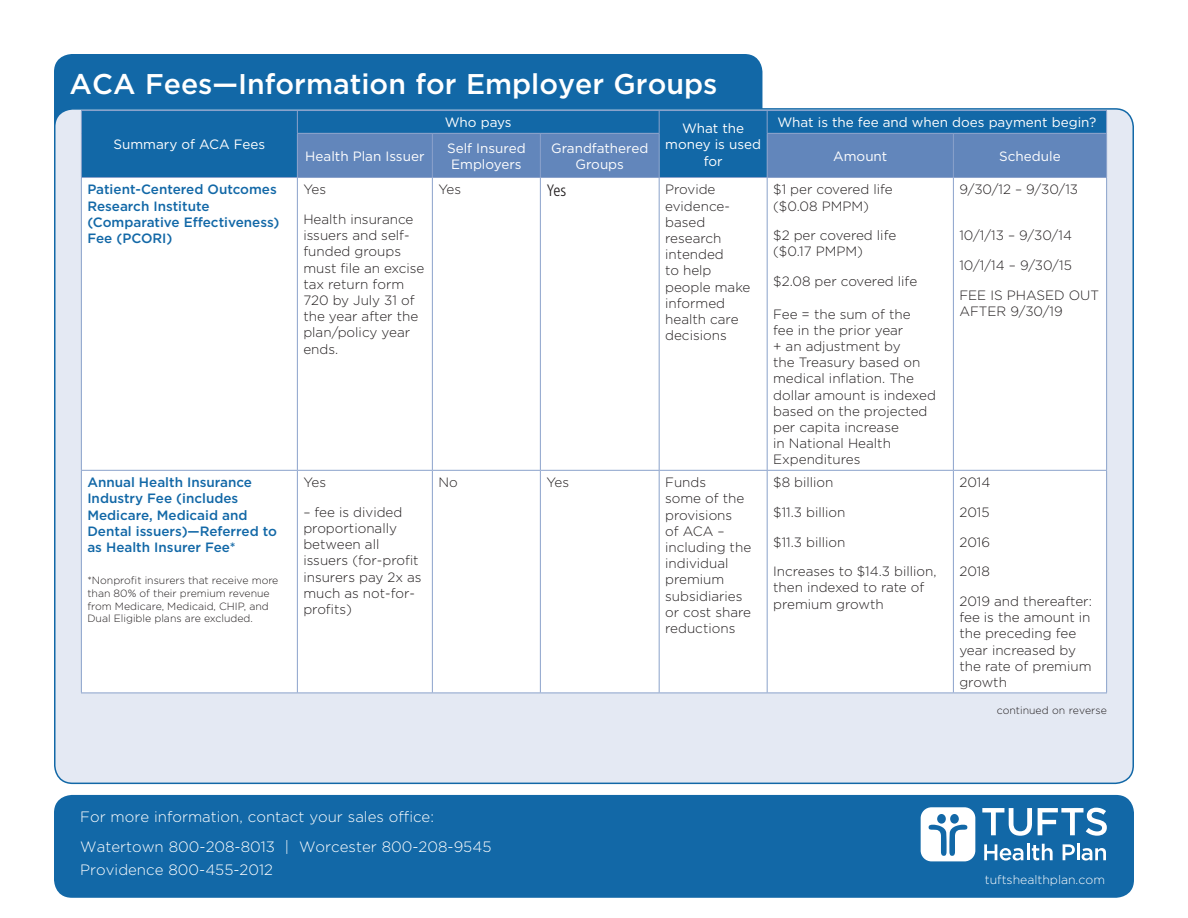
<style>
.page{position:relative;width:1188px;height:918px;background:#fff}
.page>*{position:absolute;margin:0;border:0;box-sizing:border-box;transform-origin:0 0}
.t1{font:500 28.5px "Gotham";color:#fff}
.t2{font:300 condensed 16.5px "Frutiger";color:#231f20}
.t3{font:300 15px "Gotham";color:#fff}
.t4{font:300 13.5px/16.2px "Gotham";color:#231f20}
.t5{font:500 13.5px/16.2px "Gotham";color:#1268a7}
.t6{font:13.5px/16.2px "Gotham";color:#fff;text-align:center}
.t7{font:300 12.3px "Gotham";color:#fff}
.t8{font:300 10.5px/12.6px "Gotham";color:#231f20}
</style>
<div class="page">
<div style="left:54px;top:54px;width:708px;height:225px;background:#1268a7;border-radius:18px"></div>
<div style="left:55px;top:109px;width:1078px;height:674px;background:#e4e9f3;border-radius:18px"></div>
<div style="left:82px;top:111px;width:215px;height:66px;background:#1268a7"></div>
<div style="left:82px;top:178px;width:1024px;height:515px;background:#fff"></div>
<svg style="left:81px;top:111px;width:1px;height:22px"></svg>
<hr style="left:81px;top:133px;width:1px;height:44px;background:#8ba2cb">
<hr style="left:81px;top:110px;width:216px;height:1px;background:#8ba2cb">
<hr style="left:297px;top:110px;width:135px;height:1px;background:#8ba2cb">
<hr style="left:432px;top:110px;width:108px;height:1px;background:#8ba2cb">
<hr style="left:540px;top:110px;width:119px;height:1px;background:#8ba2cb">
<hr style="left:659px;top:110px;width:108px;height:1px;background:#8ba2cb">
<hr style="left:767px;top:110px;width:186px;height:1px;background:#8ba2cb">
<hr style="left:953px;top:110px;width:154px;height:1px;background:#8ba2cb">
<svg style="left:297px;top:111px;width:810px;height:66px;background:#4079b2"></svg>
<hr style="left:297px;top:134px;width:1px;height:43px;background:#8ba2cb">
<hr style="left:297px;top:133px;width:135px;height:1px;background:#8ba2cb">
<hr style="left:432px;top:133px;width:108px;height:1px;background:#8ba2cb">
<hr style="left:540px;top:133px;width:120px;height:1px;background:#8ba2cb">
<hr style="left:432px;top:134px;width:1px;height:43px;background:#8ba2cb">
<hr style="left:540px;top:134px;width:1px;height:43px;background:#8ba2cb">
<hr style="left:659px;top:134px;width:1px;height:43px;background:#8ba2cb">
<hr style="left:767px;top:134px;width:1px;height:43px;background:#8ba2cb">
<hr style="left:767px;top:133px;width:186px;height:1px;background:#8ba2cb">
<hr style="left:953px;top:133px;width:154px;height:1px;background:#8ba2cb">
<hr style="left:953px;top:134px;width:1px;height:43px;background:#8ba2cb">
<hr style="left:1106px;top:134px;width:1px;height:43px;background:#8ba2cb">
<hr style="left:81px;top:178px;width:1px;height:292px;background:#8ba2cb">
<hr style="left:81px;top:471px;width:1px;height:222px;background:#8ba2cb">
<hr style="left:81px;top:177px;width:216px;height:1px;background:#8ba2cb">
<hr style="left:297px;top:177px;width:135px;height:1px;background:#8ba2cb">
<hr style="left:432px;top:177px;width:108px;height:1px;background:#8ba2cb">
<hr style="left:540px;top:177px;width:119px;height:1px;background:#8ba2cb">
<hr style="left:659px;top:177px;width:108px;height:1px;background:#8ba2cb">
<hr style="left:767px;top:177px;width:186px;height:1px;background:#8ba2cb">
<hr style="left:953px;top:177px;width:154px;height:1px;background:#8ba2cb">
<hr style="left:297px;top:178px;width:1px;height:292px;background:#8ba2cb">
<hr style="left:432px;top:178px;width:1px;height:292px;background:#8ba2cb">
<hr style="left:540px;top:178px;width:1px;height:292px;background:#8ba2cb">
<hr style="left:659px;top:178px;width:1px;height:292px;background:#8ba2cb">
<hr style="left:767px;top:178px;width:1px;height:292px;background:#8ba2cb">
<hr style="left:953px;top:178px;width:1px;height:292px;background:#8ba2cb">
<hr style="left:1106px;top:178px;width:1px;height:292px;background:#8ba2cb">
<hr style="left:297px;top:471px;width:1px;height:222px;background:#8ba2cb">
<hr style="left:432px;top:471px;width:1px;height:222px;background:#8ba2cb">
<hr style="left:540px;top:471px;width:1px;height:222px;background:#8ba2cb">
<hr style="left:659px;top:471px;width:1px;height:222px;background:#8ba2cb">
<hr style="left:767px;top:471px;width:1px;height:222px;background:#8ba2cb">
<hr style="left:953px;top:471px;width:1px;height:222px;background:#8ba2cb">
<hr style="left:1106px;top:471px;width:1px;height:222px;background:#8ba2cb">
<hr style="left:81px;top:470px;width:216px;height:1px;background:#8ba2cb">
<hr style="left:297px;top:470px;width:135px;height:1px;background:#8ba2cb">
<hr style="left:432px;top:470px;width:108px;height:1px;background:#8ba2cb">
<hr style="left:540px;top:470px;width:119px;height:1px;background:#8ba2cb">
<hr style="left:659px;top:470px;width:108px;height:1px;background:#8ba2cb">
<hr style="left:767px;top:470px;width:186px;height:1px;background:#8ba2cb">
<hr style="left:953px;top:470px;width:154px;height:1px;background:#8ba2cb">
<hr style="left:81px;top:693px;width:216px;height:1px;background:#8ba2cb">
<hr style="left:297px;top:693px;width:135px;height:1px;background:#8ba2cb">
<hr style="left:432px;top:693px;width:108px;height:1px;background:#8ba2cb">
<hr style="left:540px;top:693px;width:119px;height:1px;background:#8ba2cb">
<hr style="left:659px;top:693px;width:108px;height:1px;background:#8ba2cb">
<hr style="left:767px;top:693px;width:186px;height:1px;background:#8ba2cb">
<hr style="left:953px;top:693px;width:154px;height:1px;background:#8ba2cb">
<div style="left:54px;top:795px;width:1080px;height:103px;background:#1268a7;border-radius:18px"></div>
<svg style="left:982px;top:808px;width:50px;height:28px"></svg>
<svg style="left:1038px;top:808px;width:69px;height:28px"></svg>
<svg style="left:984px;top:844px;width:69px;height:17px"></svg>
<svg style="left:1063px;top:844px;width:12px;height:16px"></svg>
<hr style="left:1077px;top:844px;width:3px;height:16px;background:#fff">
<svg style="left:1082px;top:848px;width:24px;height:13px"></svg>
<svg style="left:921px;top:807px;width:54px;height:54px"></svg>
<p class="t1" style="left:70px;top:66px;width:649px">ACA Fees—Information for Employer Groups</p>
<p class="t6" style="left:114px;top:136px;width:153px">Summary of ACA Fees</p>
<p class="t6" style="left:445px;top:114px;width:68px">Who pays</p>
<p class="t6" style="left:665px;top:120px;width:97px">What the money is used for</p>
<p class="t6" style="left:777px;top:114px;width:320px">What is the fee and when does payment begin?</p>
<p class="t6" style="left:305px;top:148px;width:121px">Health Plan Issuer</p>
<p class="t6" style="left:447px;top:140px;width:80px">Self Insured<br>Employers</p>
<p class="t6" style="left:551px;top:140px;width:99px">Grandfathered<br>Groups</p>
<p class="t6" style="left:833px;top:148px;width:56px">Amount</p>
<p class="t6" style="left:999px;top:148px;width:63px">Schedule</p>
<p class="t5" style="left:87px;top:181px;width:194px">Patient-Centered Outcomes<br>Research Institute (Comparative Effectiveness)<br>Fee (PCORI)</p>
<p class="t4" style="left:303px;top:181px;width:24px">Yes</p>
<p class="t4" style="left:303px;top:211px;width:123px">Health insurance issuers and self&shy;funded groups must file an excise tax return form<br>720 by July 31 of the year after the plan/policy year ends.</p>
<p class="t5" style="left:87px;top:474px;width:191px">Annual Health Insurance<br>Industry Fee (includes<br>Medicare, Medicaid and<br>Dental issuers)—Referred to as Health Insurer Fee*</p>
<p class="t8" style="left:87px;top:574px;width:193px">*Nonprofit insurers that receive more than 80% of their premium revenue from Medicare, Medicaid, CHIP, and Dual Eligible plans are excluded.</p>
<p class="t4" style="left:303px;top:474px;width:24px">Yes</p>
<p class="t4" style="left:303px;top:504px;width:120px">– fee is divided proportionally between all issuers (for-profit insurers pay 2x as much as not-for&shy;profits)</p>
<p class="t4" style="left:438px;top:181px;width:24px">Yes</p>
<p class="t2" style="left:546px;top:181px;width:21px">Yes</p>
<p class="t4" style="left:665px;top:181px;width:87px">Provide evidence&shy;based research intended<br>to help people make informed health care decisions</p>
<p class="t4" style="left:773px;top:181px;width:121px">$1 per covered life ($0.08 PMPM)</p>
<p class="t4" style="left:773px;top:227px;width:125px">$2 per covered life ($0.17 PMPM)</p>
<p class="t4" style="left:773px;top:273px;width:146px">$2.08 per covered life</p>
<p class="t4" style="left:773px;top:305px;width:164px">Fee = the sum of the<br>fee in the prior year<br>+ an adjustment by<br>the Treasury based on medical inflation. The dollar amount is indexed based on the projected per capita increase<br>in National Health<br>Expenditures</p>
<p class="t4" style="left:438px;top:474px;width:21px">No</p>
<p class="t4" style="left:546px;top:474px;width:24px">Yes</p>
<p class="t4" style="left:665px;top:474px;width:88px">Funds<br>some of the provisions<br>of ACA – including the individual premium subsidiaries or cost share reductions</p>
<p class="t4" style="left:773px;top:474px;width:62px">$8 billion</p>
<p class="t4" style="left:773px;top:504px;width:74px">$11.3 billion</p>
<p class="t4" style="left:773px;top:533px;width:74px">$11.3 billion</p>
<p class="t4" style="left:773px;top:563px;width:165px">Increases to $14.3 billion, then indexed to rate of premium growth</p>
<p class="t4" style="left:959px;top:181px;width:120px">9/30/12 – 9/30/13</p>
<p class="t4" style="left:959px;top:227px;width:114px">10/1/13 – 9/30/14</p>
<p class="t4" style="left:959px;top:257px;width:114px">10/1/14 – 9/30/15</p>
<p class="t4" style="left:959px;top:286px;width:141px">FEE IS PHASED OUT<br>AFTER 9/30/19</p>
<p class="t4" style="left:959px;top:474px;width:32px">2014</p>
<p class="t4" style="left:959px;top:504px;width:32px">2015</p>
<p class="t4" style="left:959px;top:533px;width:32px">2016</p>
<p class="t4" style="left:959px;top:563px;width:32px">2018</p>
<p class="t4" style="left:959px;top:593px;width:134px">2019 and thereafter: fee is the amount in the preceding fee year increased by the rate of premium growth</p>
<p class="t8" style="left:997px;top:704px;width:112px">continued on reverse</p>
<p class="t3" style="left:80px;top:808px;width:355px">For more information, contact your sales office:</p>
<p class="t3" style="left:80px;top:837px;width:413px">Watertown 800-208-8013 | Worcester 800-208-9545</p>
<p class="t3" style="left:80px;top:860px;width:194px">Providence 800-455-2012</p>
<p class="t7" style="left:985px;top:872px;width:122px">tuftshealthplan.com</p>
</div>
